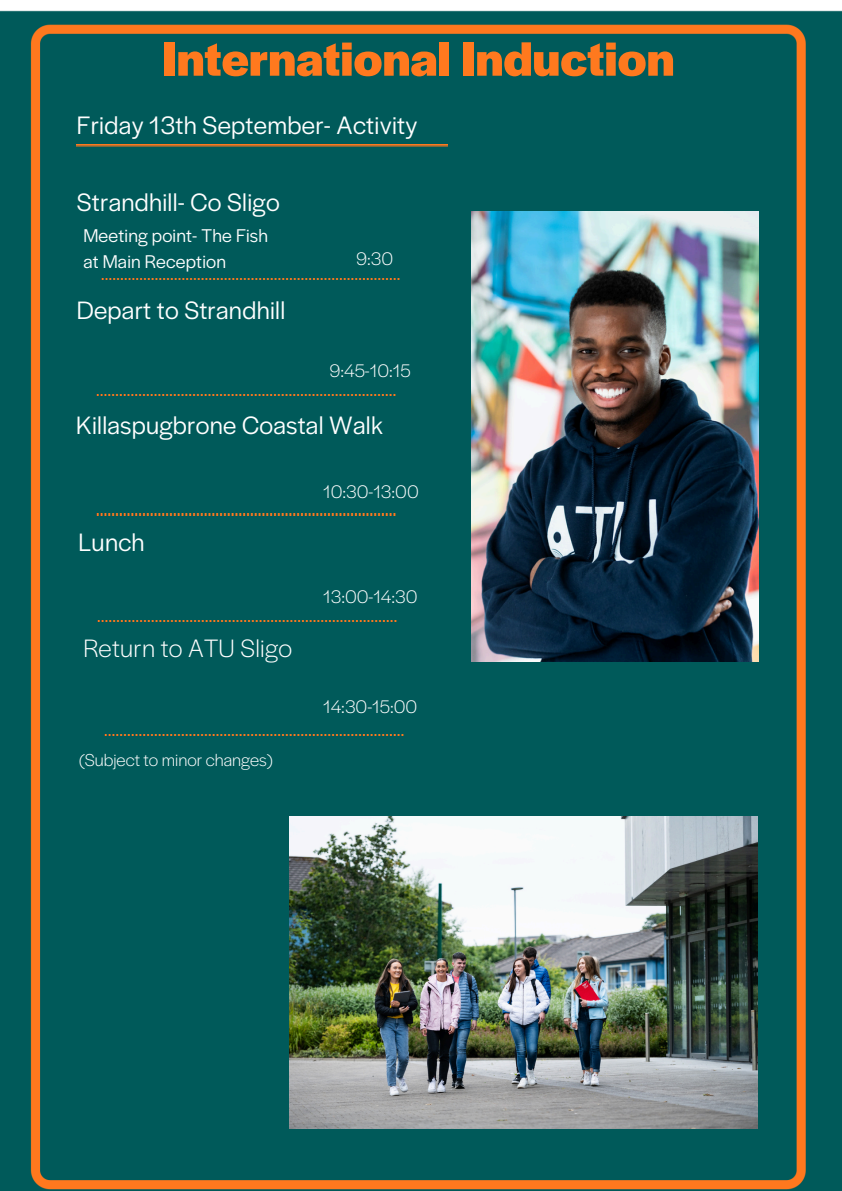
<style>
.page{position:relative;width:842px;height:1191px;background:#fff}
.page>*{position:absolute;margin:0;border:0;box-sizing:border-box;transform-origin:0 0}
.t1{font:700 50px "Halyard Display";color:#ff791e}
.t2{font:26.4px "Halyard Display";letter-spacing:.01em;color:#fff}
.t3{font:26.2px "Halyard Display";letter-spacing:.01em;color:#fff}
.t4{font:300 26.2px "Halyard Display";letter-spacing:.01em;color:#fff}
.t5{font:19.2px/25.6px "Halyard Display";letter-spacing:.01em;color:#fff}
.t6{font:300 19px "Halyard Display";color:#fff}
.t7{font:300 18px "Halyard Display";color:#fff}
</style>
<div class="page">
<div style="left:0;top:10px;width:842px;height:1181px;background:#005a5a"></div>
<img style="left:86px;top:278px;width:328px;height:2px">
<img style="left:82px;top:620px;width:329px;height:2px">
<img style="left:81px;top:394px;width:329px;height:2px">
<img style="left:81px;top:514px;width:329px;height:1px">
<img style="left:77px;top:145px;width:370px;height:1px">
<img style="left:472px;top:211px;width:286px;height:451px">
<img style="left:89px;top:734px;width:329px;height:2px">
<img style="left:289px;top:816px;width:468px;height:312px">
<p class="t1" style="left:162px;top:22px;width:514px">International Induction</p>
<p class="t2" style="left:77px;top:106px;width:342px">Friday 13th September- Activity</p>
<h2 class="t3" style="left:77px;top:183px;width:204px">Strandhill- Co Sligo</h2>
<p class="t5" style="left:83px;top:222px;width:186px">Meeting point- The Fish at Main Reception</p>
<h2 class="t3" style="left:77px;top:291px;width:210px">Depart to Strandhill</h2>
<p class="t6" style="left:356px;top:245px;width:39px">9:30</p>
<h2 class="t6" style="left:329px;top:357px;width:83px">9:45-10:15</h2>
<p class="t3" style="left:76px;top:406px;width:308px">Killaspugbrone Coastal Walk</p>
<p class="t3" style="left:79px;top:524px;width:68px">Lunch</p>
<p class="t4" style="left:83px;top:629px;width:210px">Return to ATU Sligo</p>
<p class="t7" style="left:79px;top:747px;width:194px">(Subject to minor changes)</p>
<p class="t6" style="left:323px;top:478px;width:97px">10:30-13:00</p>
<h2 class="t6" style="left:323px;top:582px;width:96px">13:00-14:30</h2>
<p class="t6" style="left:323px;top:693px;width:96px">14:30-15:00</p>
</div>
